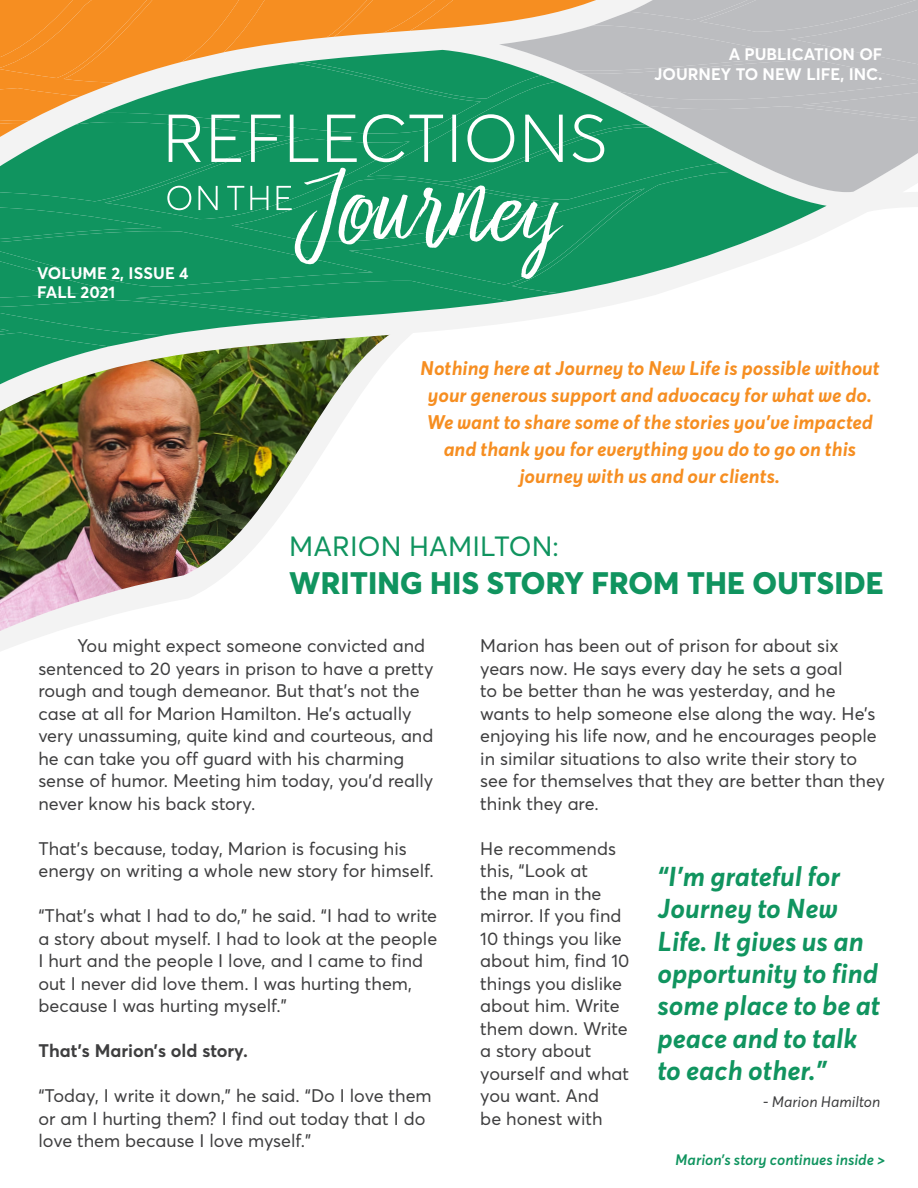
<style>
.page{position:relative;width:918px;height:1188px;background:#fff}
.page>*{position:absolute;margin:0;border:0;box-sizing:border-box;transform-origin:0 0}
.t1{font:800 30.75px "Averta";letter-spacing:.005em;color:#10945f}
.t2{font:27.45px "Averta";letter-spacing:.005em;color:#10945f}
.t3{font:italic 700 27px/32.4px "Averta";color:#10945f}
.t4{font:italic 700 19.5px/27px "Averta";color:#f68e21;text-align:center}
.t5{font:18px/22.5px "Averta";color:#3e3e3f}
.t6{font:700 18px "Averta";color:#3e3e3f}
.t7{font:700 16.5px/19.8px "Averta";color:#fff;text-align:right}
.t8{font:italic 600 15px "Averta";color:#10945f}
.t9{font:italic 15px "Averta";color:#3e3e3f}
</style>
<div class="page">
<img style="left:0;top:419px;width:344px;height:212px">
<svg style="left:0;top:196px;width:918px;height:223px"></svg>
<svg style="left:0;top:196px;width:827px;height:195px"></svg>
<svg style="left:0;top:145px;width:736px;height:201px;fill:#10945f"></svg>
<svg style="left:0;top:0;width:499px;height:145px;fill:#10945f"></svg>
<svg style="left:0;top:0;width:469px;height:124px"></svg>
<svg style="left:499px;top:0;width:74px;height:192px"></svg>
<svg style="left:573px;top:0;width:345px;height:192px;background:#aabdb8"></svg>
<svg style="left:169px;top:114px;width:435px;height:48px"></svg>
<svg style="left:167px;top:186px;width:24px;height:24px"></svg>
<svg style="left:198px;top:186px;width:20px;height:24px"></svg>
<svg style="left:227px;top:168px;width:337px;height:111px;background:#36a578"></svg>
<p class="t7" style="left:37px;top:263px;width:153px;text-align:left">VOLUME 2, ISSUE 4<br>FALL 2021</p>
<p class="t7" style="left:654px;top:44px;width:230px">A PUBLICATION OF<br>JOURNEY TO NEW LIFE, INC.</p>
<p class="t4" style="left:420px;top:356px;width:461px">Nothing here at Journey to New Life is possible without your generous support and advocacy for what we do.<br>We want to share some of the stories you’ve impacted and thank you for everything you do to go on this journey with us and our clients.</p>
<p class="t2" style="left:289px;top:529px;width:271px">MARION HAMILTON:</p>
<p class="t1" style="left:289px;top:564px;width:596px">WRITING HIS STORY FROM THE OUTSIDE</p>
<p class="t5" style="left:38px;top:634px;width:397px;text-indent:39px">You might expect someone convicted and sentenced to 20 years in prison to have a pretty rough and tough demeanor. But that’s not the case at all for Marion Hamilton. He’s actually very unassuming, quite kind and courteous, and he can take you off guard with his charming sense of humor. Meeting him today, you’d really never know his back story.</p>
<p class="t5" style="left:38px;top:837px;width:397px">That’s because, today, Marion is focusing his energy on writing a whole new story for himself.</p>
<p class="t5" style="left:38px;top:904px;width:400px">“That’s what I had to do,” he said. “I had to write a story about myself. I had to look at the people I hurt and the people I love, and I came to find out I never did love them. I was hurting them, because I was hurting myself.”</p>
<p class="t6" style="left:38px;top:1039px;width:211px">That’s Marion’s old story.</p>
<p class="t5" style="left:38px;top:1084px;width:395px">“Today, I write it down,” he said. “Do I love them or am I hurting them? I find out today that I do love them because I love myself.”</p>
<p class="t5" style="left:480px;top:634px;width:406px">Marion has been out of prison for about six years now. He says every day he sets a goal<br>to be better than he was yesterday, and he wants to help someone else along the way. He’s enjoying his life now, and he encourages people in similar situations to also write their story to see for themselves that they are better than they think they are.</p>
<p class="t5" style="left:480px;top:837px;width:151px">He recommends this, “Look at<br>the man in the mirror. If you find<br>10 things you like about him, find 10 things you dislike about him. Write them down. Write a story about yourself and what you want. And<br>be honest with</p>
<p class="t3" style="left:657px;top:862px;width:224px">“I’m grateful for<br>Journey to New<br>Life. It gives us an opportunity to find some place to be at peace and to talk to each other.”</p>
<p class="t9" style="left:763px;top:1092px;width:119px">- Marion Hamilton</p>
<p class="t8" style="left:675px;top:1151px;width:212px">Marion’s story continues inside &gt;</p>
</div>
